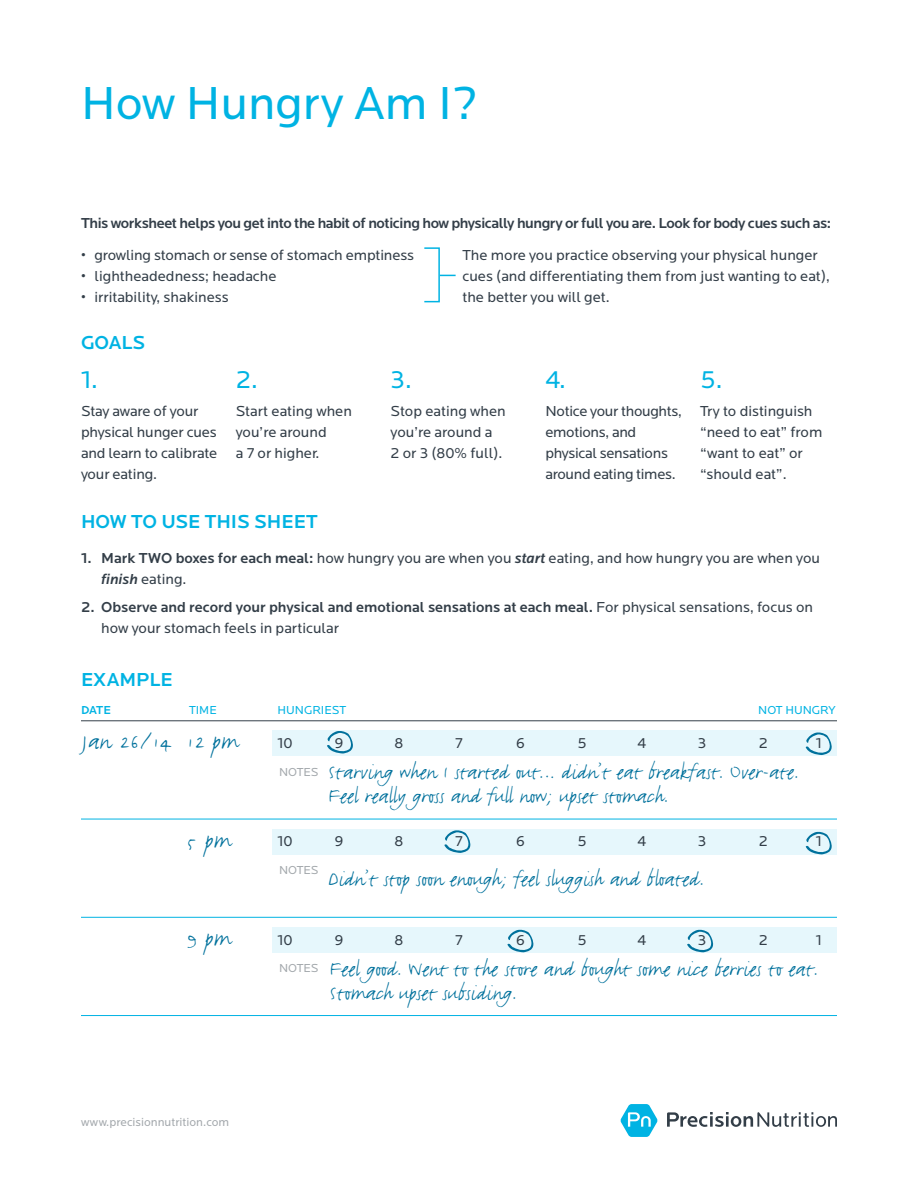
<style>
.page{position:relative;width:918px;height:1188px;background:#fff}
.page>*{position:absolute;margin:0;border:0;box-sizing:border-box;transform-origin:0 0}
.t1{font:48px "Locator";color:#00b3e3}
.t2{font:27px "FF Justlefthand";letter-spacing:.01em;color:#00719c}
.t3{font:25.5px "Locator";color:#00b3e3}
.t4{font:24px/24px "FF Justlefthand";color:#00719c}
.t5{font:500 19.5px "Locator";color:#00b3e3}
.t6{font:15px/21px "Locator";color:#333e48}
.t7{font:500 15px/21px "Locator";color:#333e48}
.t8{font:500 15px "Locator";letter-spacing:-.03em;color:#333e48}
.t9{font:15px/21px "Locator";letter-spacing:-.02em;color:#333e48}
.t10{font:12px "Locator";color:#a4a9ad}
.t11{font:12px "Locator";color:#00b3e3}
.t12{font:500 12px "Locator";color:#00b3e3}
.s1{font-weight:500}
.s2{font-weight:500;font-style:italic}
.s3{font-weight:400}
</style>
<div class="page">
<svg style="left:621px;top:1104px;width:37px;height:33px"></svg>
<svg style="left:667px;top:1112px;width:170px;height:15px"></svg>
<div style="left:272px;top:730px;width:564px;height:25px;background:#e6f7fc"></div>
<div style="left:272px;top:829px;width:564px;height:26px;background:#e6f7fc"></div>
<div style="left:272px;top:927px;width:564px;height:26px;background:#e6f7fc"></div>
<hr style="left:81px;top:720px;width:756px;height:1px;background:#333e48">
<hr style="left:81px;top:819px;width:756px;height:1px;background:#00b3e3">
<hr style="left:81px;top:917px;width:756px;height:1px;background:#00b3e3">
<hr style="left:81px;top:1015px;width:756px;height:1px;background:#00b3e3">
<div style="left:424px;top:247px;width:16px;height:55px;border:2px solid #00b3e3"></div>
<svg style="left:440px;top:275px;width:16px;height:1px"></svg>
<svg style="left:323px;top:755px;width:36px;height:1px"></svg>
<svg style="left:802px;top:730px;width:35px;height:26px"></svg>
<svg style="left:836px;top:829px;width:1px;height:26px"></svg>
<h1 class="t1" style="left:81px;top:75px;width:398px">How Hungry Am I?</h1>
<p class="t8" style="left:81px;top:214px;width:752px">This worksheet helps you get into the habit of noticing how physically hungry or full you are. Look for body cues such as:</p>
<p class="t6" style="left:81px;top:244px;width:335px">• growling stomach or sense of stomach emptiness</p>
<p class="t6" style="left:81px;top:265px;width:197px">• lightheadedness; headache</p>
<p class="t6" style="left:81px;top:286px;width:149px">• irritability, shakiness</p>
<p class="t6" style="left:462px;top:244px;width:369px">The more you practice observing your physical hunger cues (and differentiating them from just wanting to eat), the better you will get.</p>
<h3 class="t5" style="left:81px;top:330px;width:66px">GOALS</h3>
<h3 class="t3" style="left:81px;top:365px;width:19px">1.</h3>
<p class="t6" style="left:81px;top:400px;width:138px">Stay aware of your physical hunger cues and learn to calibrate your eating.</p>
<h3 class="t3" style="left:236px;top:365px;width:24px">2.</h3>
<p class="t6" style="left:236px;top:400px;width:118px">Start eating when you’re around<br>a 7 or higher.</p>
<h3 class="t3" style="left:391px;top:365px;width:23px">3.</h3>
<p class="t6" style="left:391px;top:400px;width:117px">Stop eating when you’re around a<br>2 or 3 (80% full).</p>
<h3 class="t3" style="left:545px;top:365px;width:22px">4.</h3>
<p class="t9" style="left:545px;top:400px;width:138px">Notice your thoughts, emotions, and physical sensations around eating times.</p>
<h3 class="t3" style="left:700px;top:365px;width:24px">5.</h3>
<p class="t6" style="left:700px;top:400px;width:124px">Try to distinguish “need to eat” from “want to eat” or “should eat”.</p>
<h3 class="t5" style="left:81px;top:510px;width:238px">HOW TO USE THIS SHEET</h3>
<p class="t6" style="left:101px;top:547px;width:720px;text-indent:-20px"><span class="s1">1. Mark TWO boxes for each meal:</span> how hungry you are when you <span class="s2">start</span> eating, and how hungry you are when you <span class="s2">finish</span> eating.</p>
<p class="t7" style="left:101px;top:596px;width:713px;text-indent:-20px">2. Observe and record your physical and emotional sensations at each meal. <span class="s3">For physical sensations, focus on how your stomach feels in particular</span></p>
<h3 class="t5" style="left:81px;top:668px;width:93px">EXAMPLE</h3>
<p class="t12" style="left:81px;top:702px;width:31px">DATE</p>
<p class="t11" style="left:189px;top:702px;width:29px">TIME</p>
<p class="t11" style="left:278px;top:702px;width:70px">HUNGRIEST</p>
<p class="t11" style="left:758px;top:702px;width:79px">NOT HUNGRY</p>
<p class="t6" style="left:278px;top:732px;width:17px">10</p>
<p class="t6" style="left:335px;top:732px;width:10px">9</p>
<p class="t6" style="left:395px;top:732px;width:10px">8</p>
<p class="t6" style="left:455px;top:732px;width:9px">7</p>
<p class="t6" style="left:516px;top:732px;width:10px">6</p>
<p class="t6" style="left:578px;top:732px;width:11px">5</p>
<p class="t6" style="left:638px;top:732px;width:10px">4</p>
<p class="t6" style="left:698px;top:732px;width:10px">3</p>
<p class="t6" style="left:759px;top:732px;width:10px">2</p>
<p class="t6" style="left:816px;top:732px;width:8px">1</p>
<p class="t10" style="left:279px;top:765px;width:41px">NOTES</p>
<h2 class="t2" style="left:81px;top:724px;width:158px">Jan 26/14 12 pm</h2>
<h3 class="t4" style="left:328px;top:761px;width:472px">Starving when I started out… didn’t eat breakfast. Over-ate.<br>Feel really gross and full now; upset stomach.</h3>
<h2 class="t2" style="left:187px;top:824px;width:46px">5 pm</h2>
<h2 class="t2" style="left:187px;top:921px;width:46px">9 pm</h2>
<p class="t10" style="left:81px;top:1115px;width:150px">www.precisionnutrition.com</p>
<p class="t6" style="left:278px;top:830px;width:17px">10</p>
<p class="t6" style="left:335px;top:830px;width:10px">9</p>
<p class="t6" style="left:395px;top:830px;width:10px">8</p>
<p class="t6" style="left:455px;top:830px;width:9px">7</p>
<p class="t6" style="left:516px;top:830px;width:10px">6</p>
<p class="t6" style="left:578px;top:830px;width:11px">5</p>
<p class="t6" style="left:638px;top:830px;width:10px">4</p>
<p class="t6" style="left:698px;top:830px;width:10px">3</p>
<p class="t6" style="left:759px;top:830px;width:10px">2</p>
<p class="t6" style="left:816px;top:830px;width:8px">1</p>
<p class="t10" style="left:279px;top:863px;width:41px">NOTES</p>
<h3 class="t4" style="left:328px;top:868px;width:377px">Didn’t stop soon enough; feel sluggish and bloated.</h3>
<p class="t6" style="left:278px;top:929px;width:17px">10</p>
<p class="t6" style="left:335px;top:929px;width:10px">9</p>
<p class="t6" style="left:395px;top:929px;width:10px">8</p>
<p class="t6" style="left:455px;top:929px;width:9px">7</p>
<p class="t6" style="left:516px;top:929px;width:10px">6</p>
<p class="t6" style="left:578px;top:929px;width:11px">5</p>
<p class="t6" style="left:638px;top:929px;width:10px">4</p>
<p class="t6" style="left:698px;top:929px;width:10px">3</p>
<p class="t6" style="left:759px;top:929px;width:10px">2</p>
<p class="t6" style="left:816px;top:929px;width:8px">1</p>
<p class="t10" style="left:279px;top:961px;width:41px">NOTES</p>
<h3 class="t4" style="left:330px;top:958px;width:490px">Feel good. Went to the store and bought some nice berries to eat.<br>Stomach upset subsiding.</h3>
</div>
